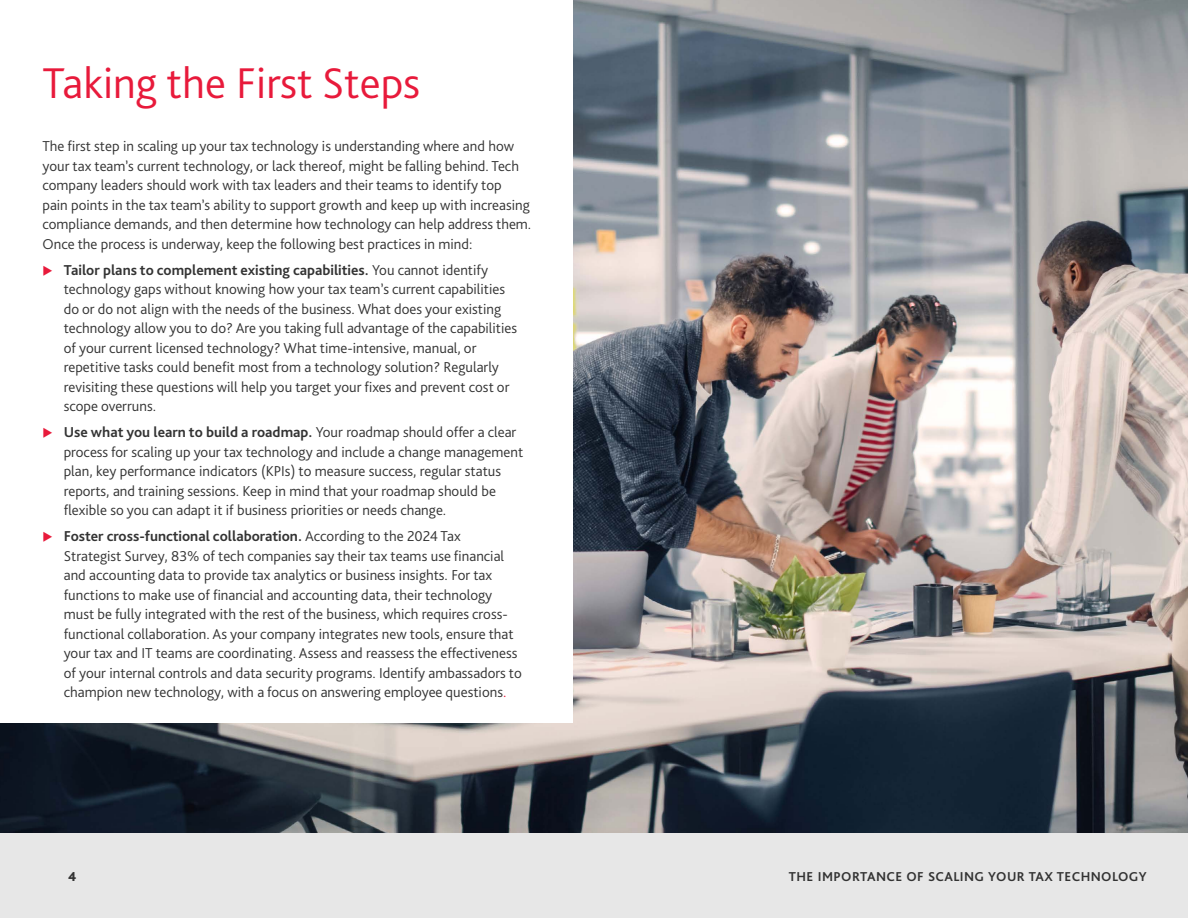
<style>
.page{position:relative;width:1188px;height:918px;background:#fff}
.page>*{position:absolute;margin:0;border:0;box-sizing:border-box;transform-origin:0 0}
.t1{font:300 45px "Bliss Pro";color:#e81a3b}
.t2{font:300 15px/19.5px "Bliss Pro";color:#333}
.t3{font:700 13.5px "Bliss Pro";letter-spacing:.03em;color:#333}
.t4{font:800 13.5px "Bliss Pro";color:#333}
.s1{font-weight:700}
.s2{color:#e81a3b}
</style>
<div class="page">
<img style="left:0;top:0;width:1188px;height:833px">
<div style="left:0;top:0;width:573px;height:723px;background:#fff"></div>
<div style="left:0;top:833px;width:1188px;height:85px;background:#e7e7e7"></div>
<h1 class="t1" style="left:43px;top:55px;width:379px">Taking the First Steps</h1>
<p class="t2" style="left:43px;top:136px;width:490px">The first step in scaling up your tax technology is understanding where and how your tax team’s current technology, or lack thereof, might be falling behind. Tech company leaders should work with tax leaders and their teams to identify top<br>pain points in the tax team’s ability to support growth and keep up with increasing compliance demands, and then determine how technology can help address them.<br>Once the process is underway, keep the following best practices in mind:</p>
<p class="t2" style="left:64px;top:260px;width:455px"><span class="s1">Tailor plans to complement existing capabilities.</span> You cannot identify technology gaps without knowing how your tax team’s current capabilities do or do not align with the needs of the business. What does your existing technology allow you to do? Are you taking full advantage of the capabilities of your current licensed technology? What time-intensive, manual, or repetitive tasks could benefit most from a technology solution? Regularly revisiting these questions will help you target your fixes and prevent cost or scope overruns.</p>
<p class="t2" style="left:64px;top:422px;width:461px"><span class="s1">Use what you learn to build a roadmap.</span> Your roadmap should offer a clear process for scaling up your tax technology and include a change management plan, key performance indicators (KPIs) to measure success, regular status reports, and training sessions. Keep in mind that your roadmap should be flexible so you can adapt it if business priorities or needs change.</p>
<p class="t2" style="left:64px;top:526px;width:460px"><span class="s1">Foster cross-functional collaboration.</span> According to the 2024 Tax Strategist Survey, 83% of tech companies say their tax teams use financial and accounting data to provide tax analytics or business insights. For tax functions to make use of financial and accounting data, their technology must be fully integrated with the rest of the business, which requires cross&shy;functional collaboration. As your company integrates new tools, ensure that your tax and IT teams are coordinating. Assess and reassess the effectiveness of your internal controls and data security programs. Identify ambassadors to champion new technology, with a focus on answering employee questions<span class="s2">.</span></p>
<p class="t4" style="left:68px;top:868px;width:10px">4</p>
<p class="t3" style="left:789px;top:868px;width:359px">THE IMPORTANCE OF SCALING YOUR TAX TECHNOLOGY</p>
</div>
